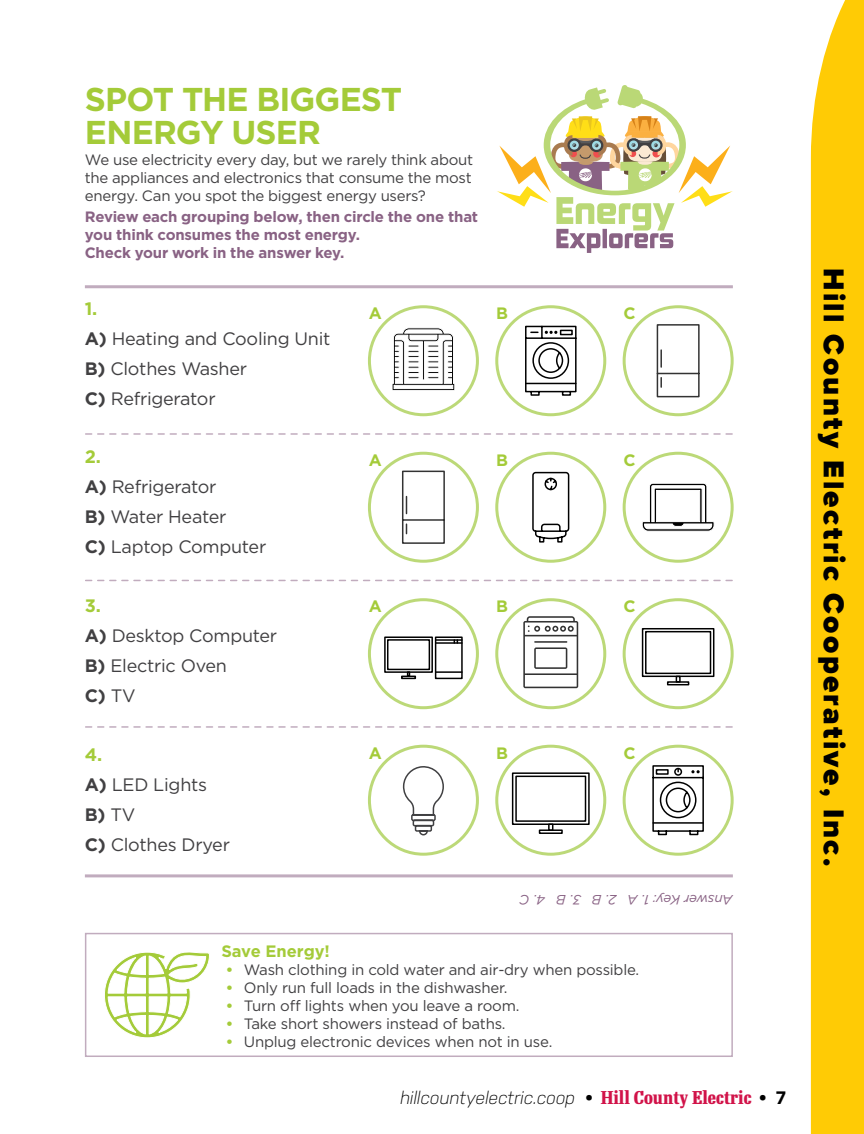
<style>
.page{position:relative;width:864px;height:1134px;background:#fff}
.page>*{position:absolute;margin:0;border:0;box-sizing:border-box;transform-origin:0 0}
.t1{font:700 33px/33px "Gotham";letter-spacing:-.025em;color:#a4cb39}
.t2{font:900 29.85px "Proxima Nova";letter-spacing:.075em;color:#000}
.t3{font:18px/30px "Gotham";letter-spacing:-.015em;color:#414042}
.t4{font:italic 300 18px "Nudista";color:#000}
.t5{font:700 16.5px "Gotham";letter-spacing:-.005em;color:#a4cb39}
.t6{font:15px/18px "Gotham";letter-spacing:-.015em;color:#414042;text-align:justify}
.t7{font:700 15px/18px "Gotham";letter-spacing:-.015em;color:#896284}
.t8{font:italic 13.5px "Gotham";letter-spacing:-.02em;color:#896284}
.s1{font-weight:700;color:#a4cb39}
.s2{font-weight:700}
.s3{font-weight:700;font-style:normal}
.s4{font-family:"Re Public Cond";font-weight:700;font-style:normal;color:#d11349}
</style>
<div class="page">
<svg style="left:86px;top:726px;width:646px;height:2px"></svg>
<svg style="left:86px;top:580px;width:646px;height:1px"></svg>
<svg style="left:86px;top:433px;width:646px;height:2px"></svg>
<svg style="left:497px;top:85px;width:236px;height:168px"></svg>
<hr style="left:85px;top:874px;width:648px;height:3px;background:#c1acbe">
<hr style="left:85px;top:285px;width:648px;height:3px;background:#c1acbe">
<div style="left:85px;top:933px;width:648px;height:124px;border:2px solid #c1acbe"></div>
<div style="left:368px;top:305px;width:111px;height:111px;border:3px solid #bcd978;border-radius:50%"></div>
<div style="left:495px;top:305px;width:111px;height:111px;border:3px solid #bcd978;border-radius:50%"></div>
<div style="left:623px;top:305px;width:111px;height:111px;border:3px solid #bcd978;border-radius:50%"></div>
<div style="left:368px;top:452px;width:111px;height:111px;border:3px solid #bcd978;border-radius:50%"></div>
<div style="left:495px;top:452px;width:111px;height:111px;border:3px solid #bcd978;border-radius:50%"></div>
<div style="left:623px;top:452px;width:111px;height:111px;border:3px solid #bcd978;border-radius:50%"></div>
<div style="left:368px;top:598px;width:111px;height:111px;border:3px solid #bcd978;border-radius:50%"></div>
<div style="left:495px;top:598px;width:111px;height:111px;border:3px solid #bcd978;border-radius:50%"></div>
<div style="left:623px;top:598px;width:111px;height:111px;border:3px solid #bcd978;border-radius:50%"></div>
<div style="left:368px;top:745px;width:111px;height:111px;border:3px solid #bcd978;border-radius:50%"></div>
<div style="left:495px;top:745px;width:111px;height:111px;border:3px solid #bcd978;border-radius:50%"></div>
<div style="left:623px;top:745px;width:111px;height:111px;border:3px solid #bcd978;border-radius:50%"></div>
<svg style="left:532px;top:471px;width:38px;height:72px"></svg>
<svg style="left:525px;top:325px;width:52px;height:71px"></svg>
<svg style="left:402px;top:470px;width:43px;height:74px"></svg>
<svg style="left:656px;top:324px;width:44px;height:74px"></svg>
<svg style="left:523px;top:616px;width:55px;height:72px"></svg>
<hr style="left:534px;top:641px;width:33px;height:2px;background:#333">
<div style="left:642px;top:628px;width:72px;height:49px;border:2px solid #000"></div>
<div style="left:645px;top:631px;width:66px;height:43px;border:2px solid #000"></div>
<div style="left:667px;top:681px;width:22px;height:4px;border:2px solid #000"></div>
<svg style="left:676px;top:676px;width:5px;height:7px"></svg>
<div style="left:512px;top:772px;width:78px;height:53px;border:2px solid #000"></div>
<div style="left:515px;top:776px;width:71px;height:46px;border:2px solid #000"></div>
<div style="left:539px;top:829px;width:24px;height:5px;border:2px solid #000"></div>
<div style="left:548px;top:823px;width:5px;height:8px;border:2px solid #000"></div>
<svg style="left:652px;top:765px;width:52px;height:71px"></svg>
<svg style="left:402px;top:766px;width:42px;height:70px"></svg>
<svg style="left:642px;top:483px;width:72px;height:49px"></svg>
<div style="left:384px;top:636px;width:49px;height:37px;border:2px solid #000"></div>
<div style="left:387px;top:639px;width:43px;height:31px;border:2px solid #000"></div>
<div style="left:401px;top:676px;width:15px;height:3px;border:2px solid #000"></div>
<svg style="left:407px;top:671px;width:3px;height:6px"></svg>
<div style="left:435px;top:636px;width:28px;height:43px;border:2px solid #000"></div>
<hr style="left:436px;top:671px;width:26px;height:2px;background:#000">
<hr style="left:436px;top:639px;width:26px;height:2px;background:#000">
<hr style="left:436px;top:642px;width:26px;height:2px;background:#000">
<svg style="left:392px;top:328px;width:63px;height:63px"></svg>
<svg style="left:104px;top:952px;width:106px;height:86px"></svg>
<div style="left:811px;top:0;width:53px;height:1134px;background:#ffcb05"></div>
<h1 class="t1" style="left:85px;top:83px;width:319px">SPOT THE BIGGEST<br>ENERGY USER</h1>
<p class="t6" style="left:85px;top:151px;width:390px">We use electricity every day, but we rarely think about the appliances and electronics that consume the most energy. Can you spot the biggest energy users?</p>
<p class="t7" style="left:85px;top:208px;width:395px">Review each grouping below, then circle the one that you think consumes the most energy.<br>Check your work in the answer key.</p>
<p class="t3" style="left:85px;top:293px;width:247px"><span class="s1">1.<br></span><span class="s2">A)</span> Heating and Cooling Unit<br><span class="s2">B)</span> Clothes Washer<br><span class="s2">C)</span> Refrigerator</p>
<p class="t3" style="left:85px;top:442px;width:183px"><span class="s1">2.<br></span><span class="s2">A)</span> Refrigerator<br><span class="s2">B)</span> Water Heater<br><span class="s2">C)</span> Laptop Computer</p>
<p class="t3" style="left:85px;top:590px;width:194px"><span class="s1">3.<br></span><span class="s2">A)</span> Desktop Computer<br><span class="s2">B)</span> Electric Oven<br><span class="s2">C)</span> TV</p>
<p class="t3" style="left:85px;top:739px;width:147px"><span class="s1">4.<br></span><span class="s2">A)</span> LED Lights<br><span class="s2">B)</span> TV<br><span class="s2">C)</span> Clothes Dryer</p>
<p class="t5" style="left:369px;top:302px;width:15px">A</p>
<p class="t5" style="left:496px;top:302px;width:13px">B</p>
<p class="t5" style="left:623px;top:302px;width:14px">C</p>
<p class="t5" style="left:369px;top:449px;width:15px">A</p>
<p class="t5" style="left:496px;top:449px;width:13px">B</p>
<p class="t5" style="left:623px;top:449px;width:14px">C</p>
<p class="t5" style="left:369px;top:595px;width:15px">A</p>
<p class="t5" style="left:496px;top:595px;width:13px">B</p>
<p class="t5" style="left:623px;top:595px;width:14px">C</p>
<p class="t5" style="left:369px;top:742px;width:15px">A</p>
<p class="t5" style="left:496px;top:742px;width:13px">B</p>
<p class="t5" style="left:623px;top:742px;width:14px">C</p>
<p class="t8" style="left:733px;top:909px;width:215px;rotate:-180deg">Answer Key: 1. A 2. B 3. B 4. C</p>
<p class="t5" style="left:221px;top:940px;width:110px">Save Energy!</p>
<p class="t6" style="left:226px;top:960px;width:415px"><span class="s1">•</span> Wash clothing in cold water and air-dry when possible.</p>
<p class="t6" style="left:226px;top:978px;width:283px"><span class="s1">•</span> Only run full loads in the dishwasher.</p>
<p class="t6" style="left:226px;top:996px;width:295px"><span class="s1">•</span> Turn off lights when you leave a room.</p>
<p class="t6" style="left:226px;top:1014px;width:281px"><span class="s1">•</span> Take short showers instead of baths.</p>
<p class="t6" style="left:226px;top:1032px;width:328px"><span class="s1">•</span> Unplug electronic devices when not in use.</p>
<p class="t4" style="left:400px;top:1088px;width:388px">hillcountyelectric.coop <span class="s3">•</span> <span class="s4">Hill County Electric</span> <span class="s3">• 7</span></p>
<h2 class="t2" style="left:856px;top:268px;width:600px;rotate:90deg">Hill County Electric Cooperative, Inc.</h2>
</div>
